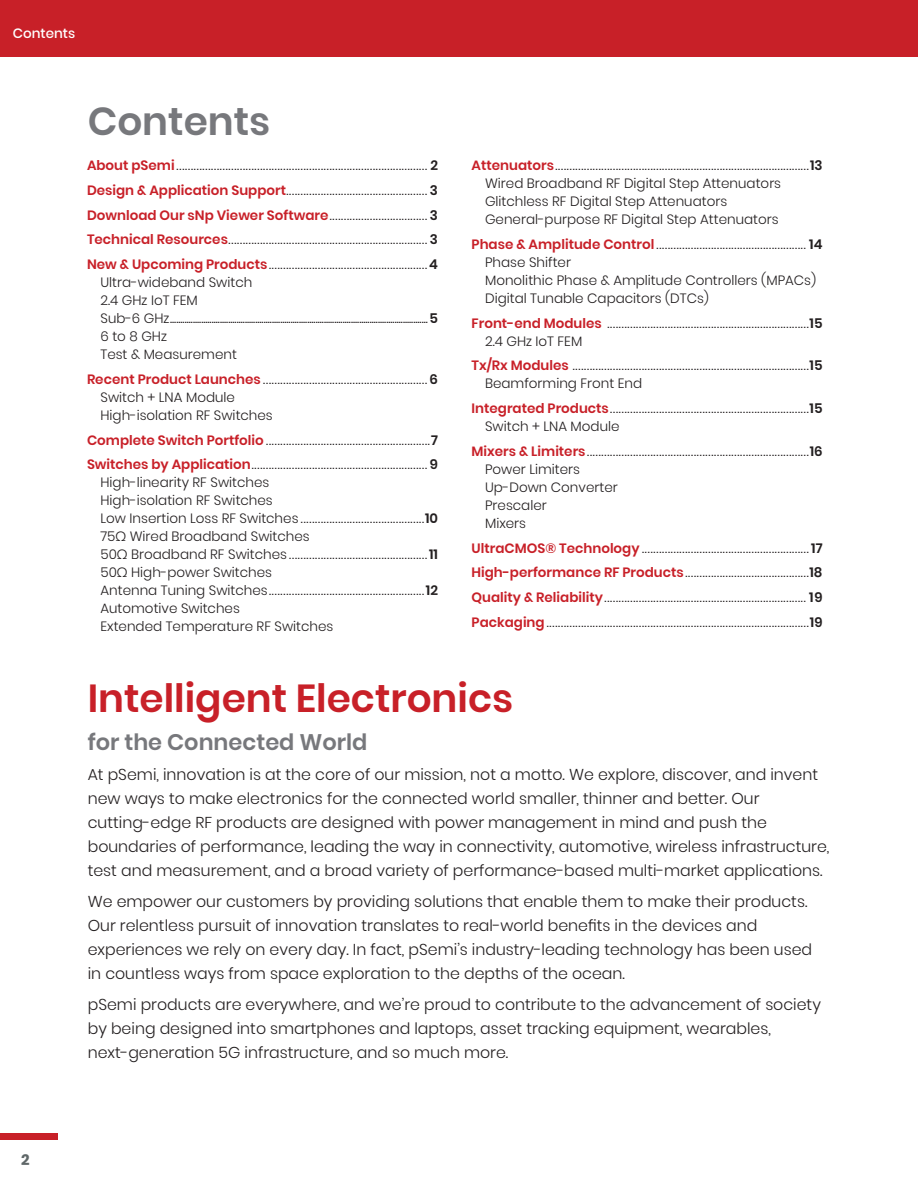
<style>
.page{position:relative;width:918px;height:1188px;background:#fff}
.page>*{position:absolute;margin:0;border:0;box-sizing:border-box;transform-origin:0 0}
.pS_Red_head{font:600 39px "Poppins";color:#c82028}
.t1{font:600 39px "Poppins";color:#77787c}
.pS_grey_subheads{font:600 22.5px "Poppins";color:#77787c}
.pS_text{font:300 15.75px/24px "Poppins";color:#231f20}
.t2{font:700 15px "Poppins";color:#5f6768}
.Contents_-_header{font:300 13.5px/18px "Poppins";color:#231f20}
.t3{font:500 13.5px "Poppins";color:#fff}
.s1{font-weight:600;color:#c82028}
.s2{font-weight:600}
</style>
<div class="page">
<div style="left:0;top:1134px;width:57px;height:6px;background:#c82028"></div>
<div style="left:0;top:0;width:918px;height:56px;background:#c82028"></div>
<p class="t3" style="left:13px;top:25px;width:64px">Contents</p>
<p class="t1" style="left:88px;top:99px;width:184px">Contents</p>
<p class="Contents_-_header" style="left:87px;top:157px;width:353px"><span class="s1">About pSemi</span>....................................................................................... <span class="s2">2</span></p>
<p class="Contents_-_header" style="left:87px;top:181px;width:352px"><span class="s1">Design &amp; Application Support</span>................................................. <span class="s2">3</span></p>
<p class="Contents_-_header" style="left:87px;top:206px;width:352px"><span class="s1">Download Our sNp Viewer Software</span>.................................. <span class="s2">3</span></p>
<p class="Contents_-_header" style="left:87px;top:231px;width:352px"><span class="s1">Technical Resources</span>..................................................................... <span class="s2">3</span></p>
<p class="Contents_-_header" style="left:87px;top:256px;width:353px"><span class="s1">New &amp; Upcoming Products</span>.......................................................<span class="s2">4</span></p>
<p class="Contents_-_header" style="left:100px;top:274px;width:153px">Ultra-wideband Switch</p>
<p class="Contents_-_header" style="left:100px;top:292px;width:99px">2.4 GHz IoT FEM</p>
<p class="Contents_-_header" style="left:100px;top:310px;width:339px">Sub-6 GHz............................................................................................................................<span class="s2">5</span></p>
<p class="Contents_-_header" style="left:100px;top:328px;width:68px">6 to 8 GHz</p>
<p class="Contents_-_header" style="left:100px;top:346px;width:138px">Test &amp; Measurement</p>
<p class="Contents_-_header" style="left:87px;top:370px;width:352px"><span class="s1">Recent Product Launches</span> ......................................................... <span class="s2">6</span></p>
<p class="Contents_-_header" style="left:100px;top:388px;width:174px">Switch + LNA Module<br>High-isolation RF Switches</p>
<p class="Contents_-_header" style="left:87px;top:431px;width:352px"><span class="s1">Complete Switch Portfolio</span> .........................................................<span class="s2">7</span></p>
<p class="Contents_-_header" style="left:87px;top:456px;width:353px"><span class="s1">Switches by Application</span>............................................................. <span class="s2">9</span></p>
<p class="Contents_-_header" style="left:100px;top:474px;width:170px">High-linearity RF Switches</p>
<p class="Contents_-_header" style="left:100px;top:492px;width:174px">High-isolation RF Switches</p>
<p class="Contents_-_header" style="left:100px;top:510px;width:339px">Low Insertion Loss RF Switches...........................................<span class="s2">10</span></p>
<p class="Contents_-_header" style="left:100px;top:528px;width:339px">75Ω Wired Broadband Switches<br>50Ω Broadband RF Switches................................................<span class="s2">11</span></p>
<p class="Contents_-_header" style="left:100px;top:564px;width:173px">50Ω High-power Switches</p>
<p class="Contents_-_header" style="left:100px;top:582px;width:339px">Antenna Tuning Switches......................................................<span class="s2">12</span></p>
<p class="Contents_-_header" style="left:100px;top:600px;width:234px">Automotive Switches<br>Extended Temperature RF Switches</p>
<p class="Contents_-_header" style="left:472px;top:157px;width:353px"><span class="s1">Attenuators</span>........................................................................................<span class="s2">13</span></p>
<p class="Contents_-_header" style="left:485px;top:175px;width:298px">Wired Broadband RF Digital Step Attenuators</p>
<p class="Contents_-_header" style="left:485px;top:193px;width:244px">Glitchless RF Digital Step Attenuators</p>
<p class="Contents_-_header" style="left:485px;top:211px;width:295px">General-purpose RF Digital Step Attenuators</p>
<p class="Contents_-_header" style="left:472px;top:235px;width:353px"><span class="s1">Phase &amp; Amplitude Control</span>.................................................... <span class="s2">14</span></p>
<p class="Contents_-_header" style="left:485px;top:253px;width:87px">Phase Shifter</p>
<p class="Contents_-_header" style="left:485px;top:271px;width:333px">Monolithic Phase &amp; Amplitude Controllers (MPACs)<br>Digital Tunable Capacitors (DTCs)</p>
<p class="Contents_-_header" style="left:472px;top:314px;width:353px"><span class="s1">Front-end Modules</span> ......................................................................<span class="s2">15</span></p>
<p class="Contents_-_header" style="left:485px;top:332px;width:99px">2.4 GHz IoT FEM</p>
<p class="Contents_-_header" style="left:472px;top:357px;width:353px"><span class="s1">Tx/Rx Modules</span> ..................................................................................<span class="s2">15</span></p>
<p class="Contents_-_header" style="left:485px;top:375px;width:159px">Beamforming Front End</p>
<p class="Contents_-_header" style="left:472px;top:400px;width:353px"><span class="s1">Integrated Products</span>.....................................................................<span class="s2">15</span></p>
<p class="Contents_-_header" style="left:485px;top:418px;width:136px">Switch + LNA Module</p>
<p class="Contents_-_header" style="left:472px;top:442px;width:353px"><span class="s1">Mixers &amp; Limiters</span>.............................................................................<span class="s2">16</span></p>
<p class="Contents_-_header" style="left:485px;top:460px;width:97px">Power Limiters</p>
<p class="Contents_-_header" style="left:485px;top:478px;width:134px">Up-Down Converter</p>
<p class="Contents_-_header" style="left:485px;top:496px;width:63px">Prescaler</p>
<p class="Contents_-_header" style="left:485px;top:514px;width:43px">Mixers</p>
<p class="Contents_-_header" style="left:472px;top:539px;width:353px"><span class="s1">UltraCMOS® Technology</span> .......................................................... <span class="s2">17</span></p>
<p class="Contents_-_header" style="left:472px;top:564px;width:353px"><span class="s1">High-performance RF Products</span>...........................................<span class="s2">18</span></p>
<p class="Contents_-_header" style="left:472px;top:589px;width:353px"><span class="s1">Quality &amp; Reliability</span>...................................................................... <span class="s2">19</span></p>
<p class="Contents_-_header" style="left:472px;top:613px;width:353px"><span class="s1">Packaging</span>...........................................................................................<span class="s2">19</span></p>
<p class="pS_Red_head" style="left:88px;top:676px;width:427px">Intelligent Electronics</p>
<p class="pS_grey_subheads" style="left:88px;top:729px;width:281px">for the Connected World</p>
<p class="pS_text" style="left:88px;top:763px;width:743px">At pSemi, innovation is at the core of our mission, not a motto. We explore, discover, and invent new ways to make electronics for the connected world smaller, thinner and better. Our cutting-edge RF products are designed with power management in mind and push the boundaries of performance, leading the way in connectivity, automotive, wireless infrastructure, test and measurement, and a broad variety of performance-based multi-market applications.</p>
<p class="pS_text" style="left:88px;top:890px;width:726px">We empower our customers by providing solutions that enable them to make their products.<br>Our relentless pursuit of innovation translates to real-world benefits in the devices and experiences we rely on every day. In fact, pSemi’s industry-leading technology has been used in countless ways from space exploration to the depths of the ocean.</p>
<p class="pS_text" style="left:88px;top:992px;width:735px">pSemi products are everywhere, and we’re proud to contribute to the advancement of society by being designed into smartphones and laptops, asset tracking equipment, wearables, next-generation 5G infrastructure, and so much more.</p>
<p class="t2" style="left:21px;top:1151px;width:10px">2</p>
</div>
